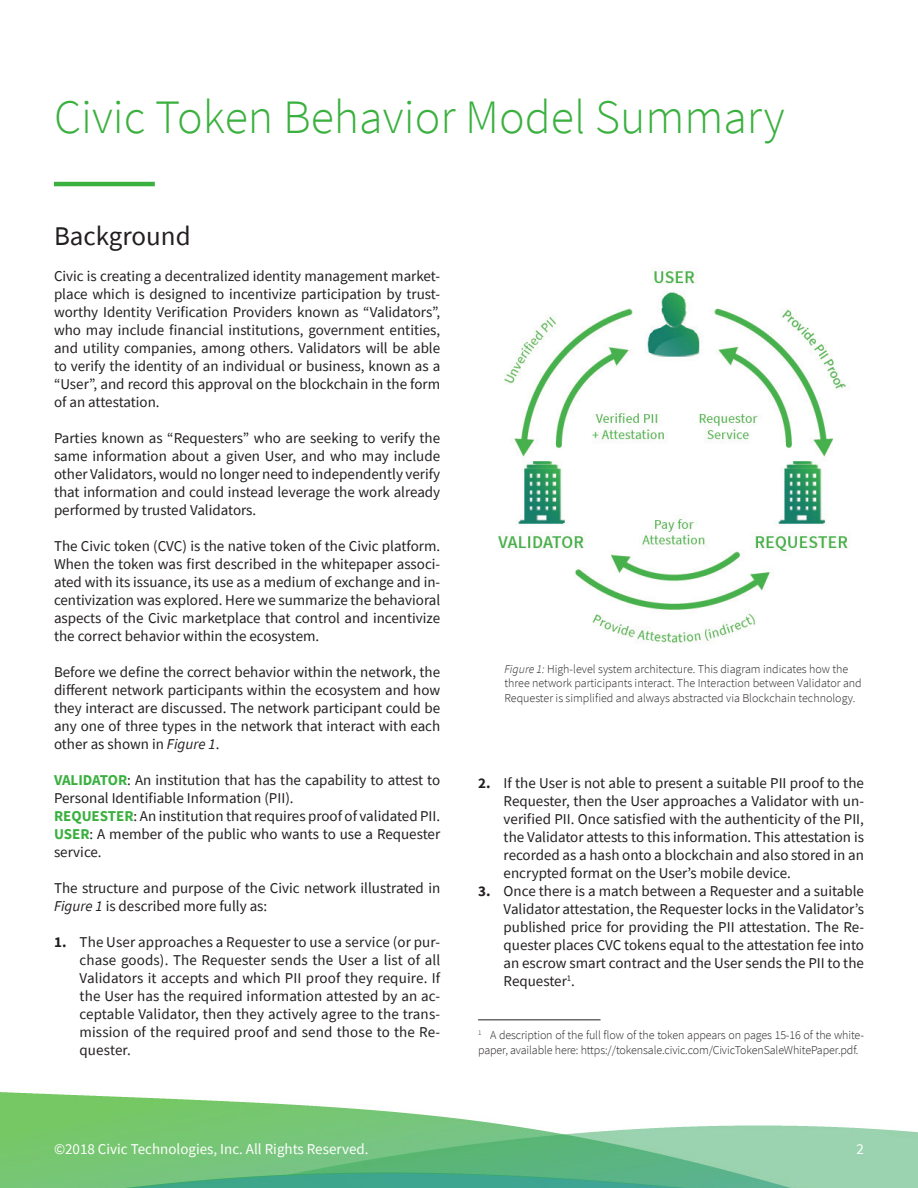
<style>
.page{position:relative;width:918px;height:1188px;background:#fff}
.page>*{position:absolute;margin:0;border:0;box-sizing:border-box;transform-origin:0 0}
.t1{font:300 48px "Source Sans Pro";color:#3ab03e}
.t2{font:27px "Source Sans Pro";color:#231f20}
.t3{font:15px/18px "Source Sans Pro";color:#231f20;text-align:justify}
.t4{font:15px "Source Sans Pro";color:#fff}
.t5{font:300 12px/14.4px "Source Sans Pro";letter-spacing:-.01em;color:#231f20}
.s1{font-style:italic}
.s2{font-weight:700;color:#3ab03e}
.s3{font-weight:700}
</style>
<div class="page">
<hr style="left:54px;top:182px;width:101px;height:4px;background:#3ab03e">
<img style="left:0;top:1092px;width:918px;height:96px">
<hr style="left:478px;top:1020px;width:123px;height:1px;background:#231f20">
<img style="left:498px;top:269px;width:350px;height:374px">
<p class="t1" style="left:54px;top:87px;width:732px">Civic Token Behavior Model Summary</p>
<p class="t2" style="left:54px;top:219px;width:138px">Background</p>
<p class="t3" style="left:54px;top:267px;width:388px">Civic is creating a decentralized identity management market&shy;place which is designed to incentivize participation by trust&shy;worthy Identity Verification Providers known as “Validators”, who may include financial institutions, government entities, and utility companies, among others. Validators will be able to verify the identity of an individual or business, known as a “User”, and record this approval on the blockchain in the form of an attestation.</p>
<p class="t3" style="left:54px;top:429px;width:388px">Parties known as “Requesters” who are seeking to verify the same information about a given User, and who may include other Validators, would no longer need to independently verify that information and could instead leverage the work already performed by trusted Validators.</p>
<p class="t3" style="left:54px;top:537px;width:388px">The Civic token (CVC) is the native token of the Civic platform.<br>When the token was first described in the whitepaper associ&shy;ated with its issuance, its use as a medium of exchange and in&shy;centivization was explored. Here we summarize the behavioral aspects of the Civic marketplace that control and incentivize the correct behavior within the ecosystem.</p>
<p class="t3" style="left:54px;top:663px;width:388px">Before we define the correct behavior within the network, the different network participants within the ecosystem and how they interact are discussed. The network participant could be any one of three types in the network that interact with each other as shown in <span class="s1">Figure 1</span>.</p>
<p class="t3" style="left:54px;top:771px;width:388px"><span class="s2">VALIDATOR</span>: An institution that has the capability to attest to<br>Personal Identifiable Information (PII).</p>
<p class="t3" style="left:54px;top:807px;width:388px"><span class="s2">REQUESTER</span>: An institution that requires proof of validated PII.</p>
<p class="t3" style="left:54px;top:825px;width:388px"><span class="s2">USER</span>: A member of the public who wants to use a Requester service.</p>
<p class="t3" style="left:54px;top:879px;width:388px">The structure and purpose of the Civic network illustrated in<br><span class="s1">Figure 1</span> is described more fully as:</p>
<p class="t3" style="left:80px;top:933px;width:362px;text-indent:-26px"><span class="s3">1.</span> The User approaches a Requester to use a service (or pur&shy;chase goods). The Requester sends the User a list of all Validators it accepts and which PII proof they require. If the User has the required information attested by an ac&shy;ceptable Validator, then they actively agree to the trans&shy;mission of the required proof and send those to the Re&shy;quester.</p>
<p class="t5" style="left:504px;top:662px;width:359px"><span class="s1">Figure 1:</span> High-level system architecture. This diagram indicates how the three network participants interact. The Interaction between Validator and<br>Requester is simplified and always abstracted via Blockchain technology.</p>
<p class="t3" style="left:504px;top:774px;width:362px;text-indent:-26px"><span class="s3">2.</span> If the User is not able to present a suitable PII proof to the Requester, then the User approaches a Validator with un&shy;verified PII. Once satisfied with the authenticity of the PII, the Validator attests to this information. This attestation is recorded as a hash onto a blockchain and also stored in an encrypted format on the User’s mobile device.</p>
<p class="t3" style="left:504px;top:882px;width:362px;text-indent:-26px"><span class="s3">3.</span> Once there is a match between a Requester and a suitable Validator attestation, the Requester locks in the Validator’s published price for providing the PII attestation. The Re&shy;quester places CVC tokens equal to the attestation fee into an escrow smart contract and the User sends the PII to the Requester<sup>1</sup>.</p>
<p class="t5" style="left:478px;top:1028px;width:387px"><sup>1</sup> A description of the full flow of the token appears on pages 15-16 of the white&shy;paper, available here: https://tokensale.civic.com/CivicTokenSaleWhitePaper.pdf.</p>
<p class="t4" style="left:54px;top:1140px;width:316px">©2018 Civic Technologies, Inc. All Rights Reserved.</p>
<p class="t4" style="left:857px;top:1140px;width:9px">2</p>
</div>
